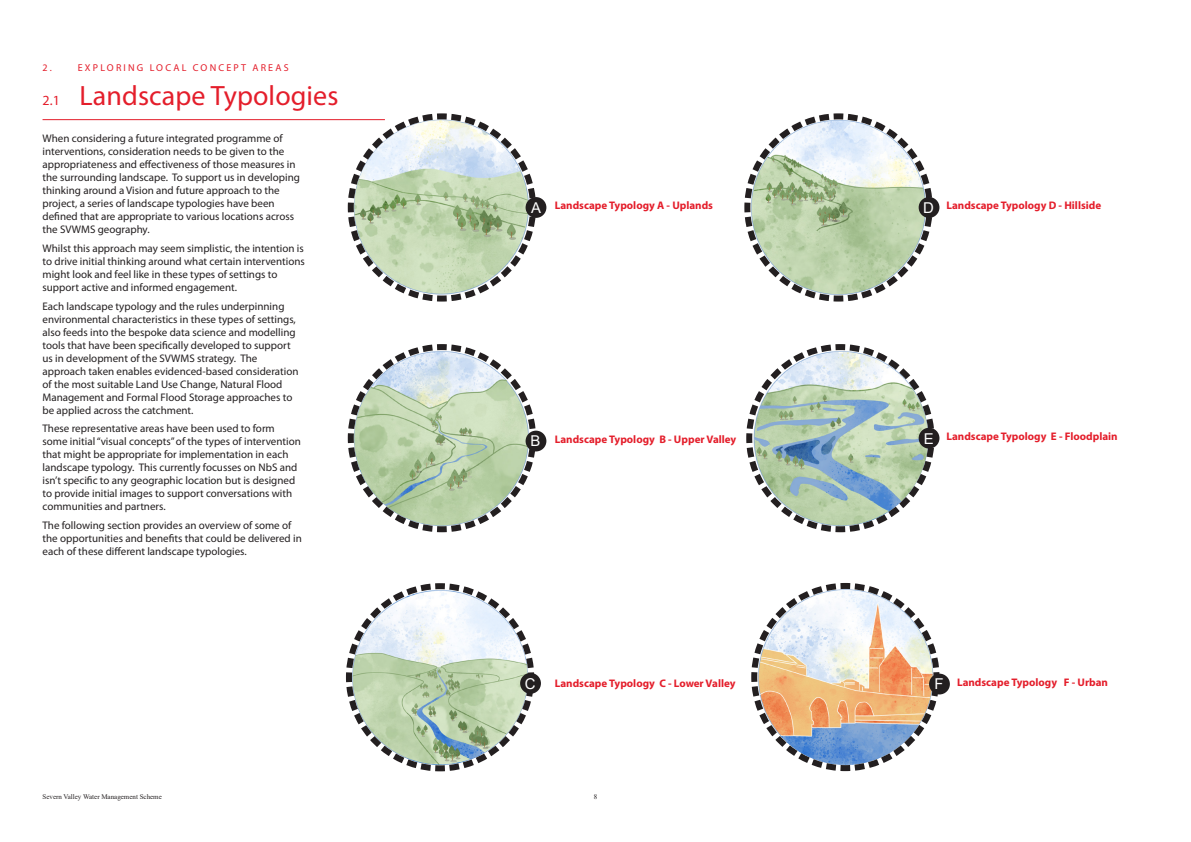
<style>
.page{position:relative;width:1191px;height:842px;background:#fff}
.page>*{position:absolute;margin:0;border:0;box-sizing:border-box;transform-origin:0 0}
.sub_heading___number{font:28px "Myriad Pro";letter-spacing:.005em;color:#e41e2b}
.t1{font:14.9px "Arial";color:#fff}
.Body_copy{font:11px/13px "Myriad Pro";color:#231f20}
.Heading_2{font:700 11px "Myriad Pro";color:#e41e2b}
.Chapter_Title___Number{font:10px "Myriad Pro";letter-spacing:.22em;color:#e41e2b}
.t2{font:7px "Times New Roman";color:#231f20}
.s1{font-size:14px}
</style>
<div class="page">
<hr style="left:43px;top:119px;width:342px;height:1px;background:#e41e2b">
<svg style="left:344px;top:113px;width:192px;height:189px"></svg>
<svg style="left:347px;top:344px;width:192px;height:189px"></svg>
<svg style="left:746px;top:344px;width:191px;height:189px"></svg>
<svg style="left:346px;top:583px;width:191px;height:189px"></svg>
<svg style="left:751px;top:583px;width:191px;height:189px"></svg>
<svg style="left:744px;top:113px;width:191px;height:189px"></svg>
<div style="left:525px;top:197px;width:21px;height:21px;background:#231f20;border-radius:50%"></div>
<div style="left:525px;top:431px;width:21px;height:20px;background:#231f20;border-radius:50%"></div>
<div style="left:520px;top:673px;width:21px;height:21px;background:#231f20;border-radius:50%"></div>
<div style="left:918px;top:197px;width:21px;height:21px;background:#231f20;border-radius:50%"></div>
<div style="left:918px;top:428px;width:21px;height:21px;background:#231f20;border-radius:50%"></div>
<div style="left:929px;top:674px;width:21px;height:20px;background:#231f20;border-radius:50%"></div>
<h1 class="Chapter_Title___Number" style="left:43px;top:61px;width:11px">2.</h1>
<h1 class="Chapter_Title___Number" style="left:78px;top:61px;width:212px">EXPLORING LOCAL CONCEPT AREAS</h1>
<h2 class="sub_heading___number" style="left:43px;top:78px;width:297px"><span class="s1">2.1</span> Landscape Typologies</h2>
<p class="Body_copy" style="left:43px;top:132px;width:259px">When considering a future integrated programme of interventions, consideration needs to be given to the appropriateness and effectiveness of those measures in the surrounding landscape. To support us in developing thinking around a Vision and future approach to the project, a series of landscape typologies have been defined that are appropriate to various locations across the SVWMS geography.</p>
<p class="Body_copy" style="left:43px;top:241px;width:264px">Whilst this approach may seem simplistic, the intention is to drive initial thinking around what certain interventions might look and feel like in these types of settings to support active and informed engagement.</p>
<p class="Body_copy" style="left:43px;top:299px;width:257px">Each landscape typology and the rules underpinning environmental characteristics in these types of settings, also feeds into the bespoke data science and modelling tools that have been specifically developed to support us in development of the SVWMS strategy. The approach taken enables evidenced-based consideration of the most suitable Land Use Change, Natural Flood Management and Formal Flood Storage approaches to be applied across the catchment.</p>
<p class="Body_copy" style="left:43px;top:422px;width:260px">These representative areas have been used to form some initial “visual concepts” of the types of intervention that might be appropriate for implementation in each landscape typology. This currently focusses on NbS and isn’t specific to any geographic location but is designed to provide initial images to support conversations with communities and partners.</p>
<p class="Body_copy" style="left:43px;top:519px;width:261px">The following section provides an overview of some of the opportunities and benefits that could be delivered in each of these different landscape typologies.</p>
<p class="t1" style="left:531px;top:197px;width:11px">A</p>
<p class="Heading_2" style="left:555px;top:198px;width:160px">Landscape Typology A - Uplands</p>
<p class="t1" style="left:530px;top:431px;width:11px">B</p>
<p class="Heading_2" style="left:555px;top:432px;width:183px">Landscape Typology B - Upper Valley</p>
<p class="t1" style="left:525px;top:673px;width:12px">C</p>
<p class="Heading_2" style="left:555px;top:676px;width:182px">Landscape Typology C - Lower Valley</p>
<p class="t2" style="left:43px;top:792px;width:121px">Severn Valley Water Management Scheme</p>
<p class="t2" style="left:594px;top:792px;width:5px">8</p>
<p class="t1" style="left:923px;top:197px;width:12px">D</p>
<p class="Heading_2" style="left:946px;top:198px;width:156px">Landscape Typology D - Hillside</p>
<p class="t1" style="left:923px;top:428px;width:11px">E</p>
<p class="Heading_2" style="left:946px;top:429px;width:173px">Landscape Typology E - Floodplain</p>
<p class="t1" style="left:934px;top:674px;width:11px">F</p>
<p class="Heading_2" style="left:957px;top:675px;width:152px">Landscape Typology F - Urban</p>
</div>
